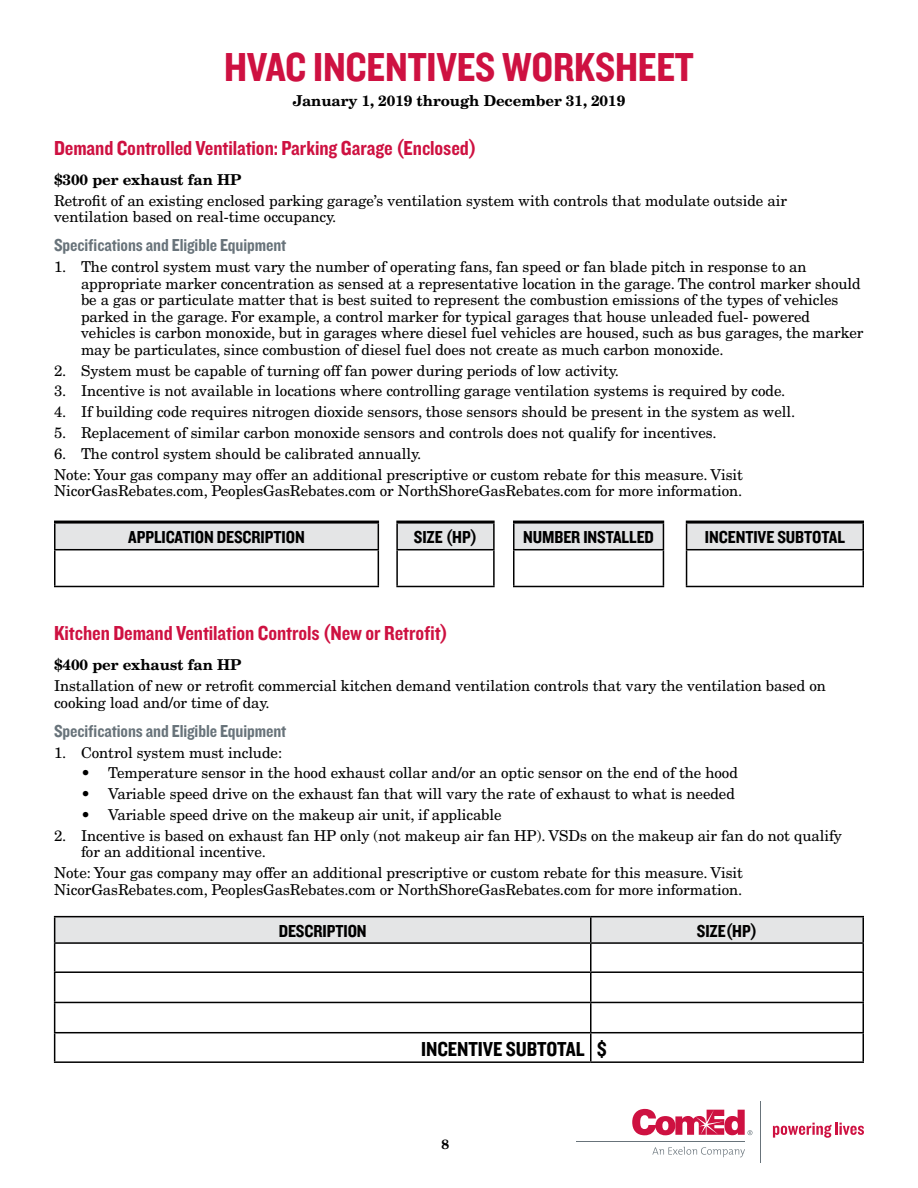
<style>
.page{position:relative;width:918px;height:1188px;background:#fff}
.page>*{position:absolute;margin:0;border:0;box-sizing:border-box;transform-origin:0 0}
.t1{font:42px "Knockout 50 Welterweight";letter-spacing:-.005em;color:#ce1141}
.Header_2___125{font:21px "Knockout 50 Welterweight";letter-spacing:-.005em;color:#ce1141}
.Table_Footer{font:21px "Knockout 50 Welterweight";letter-spacing:-.005em;color:#000}
.Table_Head_Center{font:18px "Knockout 50 Welterweight";letter-spacing:-.005em;color:#000}
.Subhead__after_body{font:18px "Knockout 50 Welterweight";letter-spacing:-.005em;color:#68737a}
.Body{font:15px/16.5px "New Century Schlbk LT Std";letter-spacing:-.005em;color:#000}
.Body-2{font:700 15px "New Century Schlbk LT Std";letter-spacing:-.005em;color:#000}
.t2{font:700 13.5px "New Century Schlbk LT Std";color:#000}
.s1{font-weight:700}
</style>
<div class="page">
<svg style="left:652px;top:1147px;width:93px;height:10px"></svg>
<hr style="left:576px;top:1141px;width:169px;height:1px;background:#68737a">
<hr style="left:760px;top:1101px;width:1px;height:62px;background:#68737a">
<svg style="left:632px;top:1109px;width:120px;height:26px"></svg>
<svg style="left:773px;top:1122px;width:91px;height:16px"></svg>
<div style="left:55px;top:522px;width:323px;height:28px;background:#e4e5e6"></div>
<hr style="left:54px;top:524px;width:2px;height:25px;background:#000">
<svg style="left:378px;top:524px;width:1px;height:25px"></svg>
<hr style="left:54px;top:549px;width:325px;height:1px;background:#000">
<hr style="left:54px;top:550px;width:2px;height:36px;background:#000">
<hr style="left:378px;top:550px;width:1px;height:36px;background:#000">
<hr style="left:54px;top:586px;width:325px;height:1px;background:#000">
<hr style="left:54px;top:521px;width:325px;height:3px;background:#000">
<div style="left:397px;top:522px;width:97px;height:28px;background:#e4e5e6"></div>
<hr style="left:396px;top:524px;width:2px;height:25px;background:#000">
<hr style="left:493px;top:524px;width:2px;height:25px;background:#000">
<hr style="left:396px;top:549px;width:99px;height:1px;background:#000">
<hr style="left:396px;top:550px;width:2px;height:36px;background:#000">
<hr style="left:493px;top:550px;width:2px;height:36px;background:#000">
<hr style="left:396px;top:586px;width:99px;height:1px;background:#000">
<hr style="left:396px;top:521px;width:99px;height:3px;background:#000">
<div style="left:514px;top:522px;width:149px;height:28px;background:#e4e5e6"></div>
<svg style="left:513px;top:524px;width:1px;height:25px"></svg>
<svg style="left:663px;top:524px;width:1px;height:25px"></svg>
<hr style="left:513px;top:549px;width:151px;height:1px;background:#000">
<hr style="left:513px;top:550px;width:1px;height:36px;background:#000">
<hr style="left:663px;top:550px;width:1px;height:36px;background:#000">
<hr style="left:513px;top:586px;width:151px;height:1px;background:#000">
<hr style="left:513px;top:521px;width:151px;height:3px;background:#000">
<div style="left:687px;top:522px;width:176px;height:28px;background:#e4e5e6"></div>
<svg style="left:686px;top:524px;width:1px;height:25px"></svg>
<hr style="left:862px;top:524px;width:2px;height:25px;background:#000">
<hr style="left:686px;top:549px;width:178px;height:1px;background:#000">
<hr style="left:686px;top:550px;width:1px;height:36px;background:#000">
<hr style="left:862px;top:550px;width:2px;height:36px;background:#000">
<hr style="left:686px;top:586px;width:178px;height:1px;background:#000">
<hr style="left:686px;top:521px;width:178px;height:3px;background:#000">
<hr style="left:54px;top:916px;width:537px;height:1px;background:#000">
<hr style="left:591px;top:916px;width:273px;height:1px;background:#000">
<hr style="left:862px;top:917px;width:2px;height:25px;background:#000">
<hr style="left:591px;top:942px;width:273px;height:2px;background:#000">
<hr style="left:862px;top:944px;width:2px;height:27px;background:#000">
<hr style="left:591px;top:971px;width:273px;height:2px;background:#000">
<hr style="left:862px;top:973px;width:2px;height:29px;background:#000">
<hr style="left:591px;top:1002px;width:273px;height:1px;background:#000">
<hr style="left:862px;top:1003px;width:2px;height:29px;background:#000">
<svg style="left:54px;top:917px;width:809px;height:144px"></svg>
<hr style="left:591px;top:1032px;width:273px;height:1px;background:#000">
<hr style="left:590px;top:1033px;width:2px;height:28px;background:#000">
<hr style="left:862px;top:1033px;width:2px;height:28px;background:#000">
<hr style="left:54px;top:1061px;width:537px;height:2px;background:#000">
<hr style="left:591px;top:1061px;width:273px;height:2px;background:#000">
<h1 class="t1" style="left:224px;top:39px;width:471px">HVAC INCENTIVES WORKSHEET</h1>
<p class="Body-2" style="left:293px;top:91px;width:334px">January 1, 2019 through December 31, 2019</p>
<h2 class="Header_2___125" style="left:54px;top:134px;width:424px">Demand Controlled Ventilation: Parking Garage (Enclosed)</h2>
<p class="Body-2" style="left:54px;top:170px;width:189px">$300 per exhaust fan HP</p>
<p class="Body" style="left:54px;top:192px;width:735px">Retrofit of an existing enclosed parking garage’s ventilation system with controls that modulate outside air ventilation based on real-time occupancy.</p>
<p class="Subhead__after_body" style="left:54px;top:234px;width:234px">Specifications and Eligible Equipment</p>
<p class="Body" style="left:81px;top:259px;width:784px;text-indent:-27px">1. The control system must vary the number of operating fans, fan speed or fan blade pitch in response to an appropriate marker concentration as sensed at a representative location in the garage. The control marker should be a gas or particulate matter that is best suited to represent the combustion emissions of the types of vehicles parked in the garage. For example, a control marker for typical garages that house unleaded fuel- powered vehicles is carbon monoxide, but in garages where diesel fuel vehicles are housed, such as bus garages, the marker may be particulates, since combustion of diesel fuel does not create as much carbon monoxide.</p>
<p class="Body" style="left:54px;top:362px;width:567px">2. System must be capable of turning off fan power during periods of low activity.</p>
<p class="Body" style="left:54px;top:383px;width:733px">3. Incentive is not available in locations where controlling garage ventilation systems is required by code.</p>
<p class="Body" style="left:54px;top:404px;width:743px">4. If building code requires nitrogen dioxide sensors, those sensors should be present in the system as well.</p>
<p class="Body" style="left:54px;top:424px;width:664px">5. Replacement of similar carbon monoxide sensors and controls does not qualify for incentives.</p>
<p class="Body" style="left:54px;top:445px;width:369px">6. The control system should be calibrated annually.</p>
<p class="Body" style="left:54px;top:466px;width:691px">Note: Your gas company may offer an additional prescriptive or custom rebate for this measure. Visit<br>NicorGasRebates.com, PeoplesGasRebates.com or NorthShoreGasRebates.com for more information.</p>
<p class="Table_Head_Center" style="left:128px;top:525px;width:178px">APPLICATION DESCRIPTION</p>
<p class="Table_Head_Center" style="left:414px;top:525px;width:65px">SIZE (HP)</p>
<p class="Table_Head_Center" style="left:523px;top:525px;width:132px">NUMBER INSTALLED</p>
<p class="Table_Head_Center" style="left:705px;top:525px;width:142px">INCENTIVE SUBTOTAL</p>
<h2 class="Header_2___125" style="left:54px;top:620px;width:396px">Kitchen Demand Ventilation Controls (New or Retrofit)</h2>
<p class="Body-2" style="left:54px;top:656px;width:189px">$400 per exhaust fan HP</p>
<p class="Body" style="left:54px;top:678px;width:773px">Installation of new or retrofit commercial kitchen demand ventilation controls that vary the ventilation based on cooking load and/or time of day.</p>
<p class="Subhead__after_body" style="left:54px;top:719px;width:234px">Specifications and Eligible Equipment</p>
<p class="Body" style="left:54px;top:744px;width:230px">1. Control system must include:</p>
<p class="Body" style="left:81px;top:765px;width:658px"><span class="s1">•</span> Temperature sensor in the hood exhaust collar and/or an optic sensor on the end of the hood</p>
<p class="Body" style="left:81px;top:786px;width:656px"><span class="s1">•</span> Variable speed drive on the exhaust fan that will vary the rate of exhaust to what is needed</p>
<p class="Body" style="left:81px;top:806px;width:422px"><span class="s1">•</span> Variable speed drive on the makeup air unit, if applicable</p>
<p class="Body" style="left:81px;top:827px;width:762px;text-indent:-27px">2. Incentive is based on exhaust fan HP only (not makeup air fan HP). VSDs on the makeup air fan do not qualify for an additional incentive.</p>
<p class="Body" style="left:54px;top:865px;width:691px">Note: Your gas company may offer an additional prescriptive or custom rebate for this measure. Visit<br>NicorGasRebates.com, PeoplesGasRebates.com or NorthShoreGasRebates.com for more information.</p>
<p class="Table_Head_Center" style="left:279px;top:919px;width:90px">DESCRIPTION</p>
<p class="Table_Head_Center" style="left:697px;top:919px;width:62px">SIZE(HP)</p>
<p class="Table_Footer" style="left:421px;top:1035px;width:165px">INCENTIVE SUBTOTAL</p>
<p class="Table_Footer" style="left:597px;top:1035px;width:12px">$</p>
<p class="t2" style="left:442px;top:1136px;width:9px">8</p>
</div>
